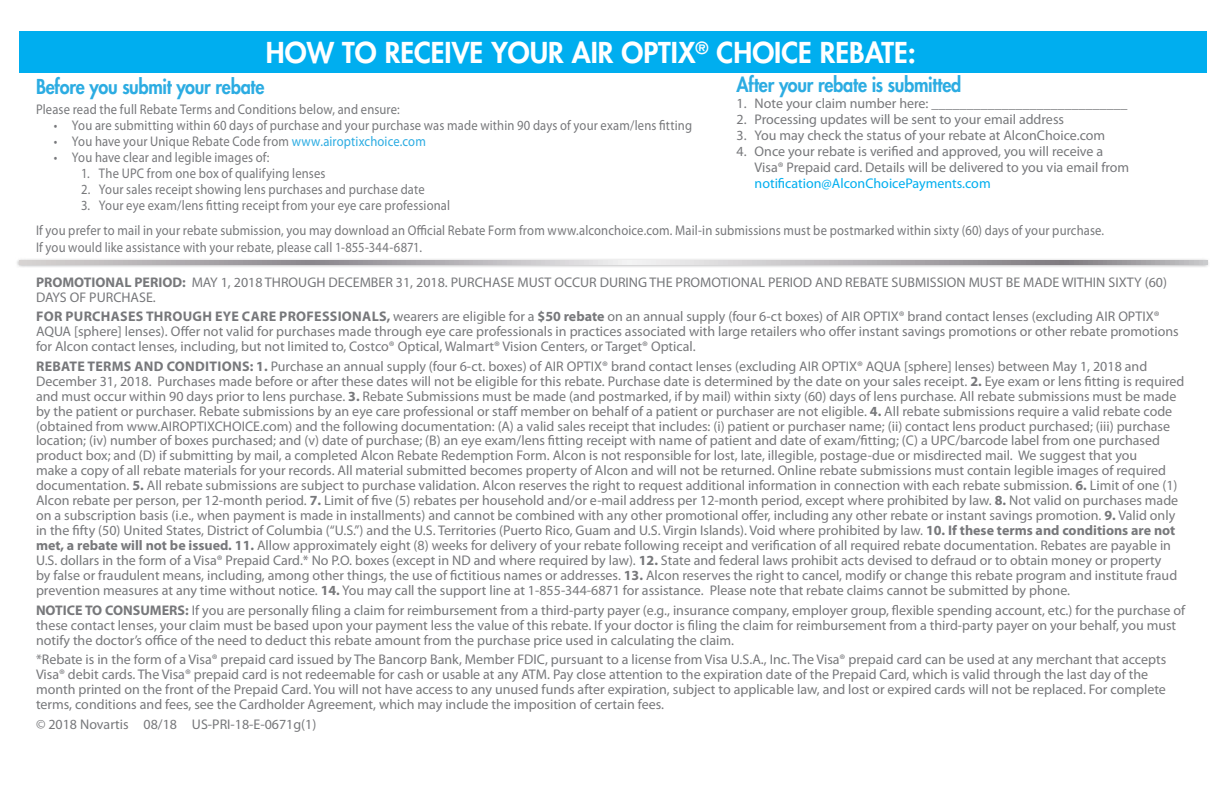
<style>
.page{position:relative;width:1224px;height:792px;background:#fff}
.page>*{position:absolute;margin:0;border:0;box-sizing:border-box;transform-origin:0 0}
.t1{font:800 28px "Futura Std";color:#fff}
.t2{font:800 20px "Futura Std";letter-spacing:-.015em;color:#2cace2;scale:.9 1}
.t3{font:14px/15px "Myriad Pro";color:#77787b}
.t4{font:14px/25.2px "Myriad Pro";color:#77787b;scale:.9 1}
.t5{font:14px "Myriad Pro";color:#00aeef}
.s1{color:#2cace2}
.s2{font-weight:700}
</style>
<div class="page">
<div style="left:19px;top:31px;width:1188px;height:42px;background:#00aeef"></div>
<div style="left:16px;top:257px;width:1195px;height:11px;background:#77787b;opacity:.75"></div>
<svg style="left:19px;top:261px;width:1188px;height:4px;background:#b5b2b6"></svg>
<h1 class="t1" style="left:266px;top:35px;width:651px">HOW TO RECEIVE YOUR AIR OPTIX<sup>®</sup> CHOICE REBATE:</h1>
<h2 class="t2" style="left:737px;top:72px;width:251px">After your rebate is submitted</h2>
<p class="t3" style="left:737px;top:96px;width:392px">1. Note your claim number here: ____________________________</p>
<p class="t3" style="left:737px;top:112px;width:329px">2. Processing updates will be sent to your email address</p>
<p class="t3" style="left:737px;top:128px;width:370px">3. You may check the status of your rebate at AlconChoice.com</p>
<p class="t3" style="left:755px;top:143px;width:376px;line-height:16px;text-indent:-18px">4. Once your rebate is verified and approved, you will receive a<br>Visa® Prepaid card. Details will be delivered to you via email from</p>
<p class="t5" style="left:755px;top:175px;width:238px">notification@AlconChoicePayments.com</p>
<h2 class="t2" style="left:36px;top:74px;width:255px">Before you submit your rebate</h2>
<p class="t4" style="left:36px;top:96px;width:406px">Please read the full Rebate Terms and Conditions below, and ensure:</p>
<p class="t4" style="left:54px;top:112px;width:710px">• You are submitting within 60 days of purchase and your purchase was made within 90 days of your exam/lens fitting</p>
<p class="t4" style="left:54px;top:128px;width:415px">• You have your Unique Rebate Code from <span class="s1">www.airoptixchoice.com</span></p>
<p class="t4" style="left:54px;top:144px;width:241px">• You have clear and legible images of:</p>
<p class="t4" style="left:81px;top:160px;width:273px">1. The UPC from one box of qualifying lenses</p>
<p class="t4" style="left:81px;top:176px;width:383px">2. Your sales receipt showing lens purchases and purchase date</p>
<p class="t4" style="left:36px;top:192px;width:1188px;text-indent:45px">3. Your eye exam/lens fitting receipt from your eye care professional<br>If you prefer to mail in your rebate submission, you may download an Official Rebate Form from www.alconchoice.com. Mail-in submissions must be postmarked within sixty (60) days of your purchase.</p>
<p class="t4" style="left:36px;top:234px;width:430px">If you would like assistance with your rebate, please call 1-855-344-6871.</p>
<p class="t3" style="left:36px;top:274px;width:1133px"><span class="s2">PROMOTIONAL PERIOD:</span> MAY 1, 2018 THROUGH DECEMBER 31, 2018. PURCHASE MUST OCCUR DURING THE PROMOTIONAL PERIOD AND REBATE SUBMISSION MUST BE MADE WITHIN SIXTY (60)<br>DAYS OF PURCHASE.</p>
<p class="t3" style="left:36px;top:309px;width:1144px"><span class="s2">FOR PURCHASES THROUGH EYE CARE PROFESSIONALS,</span> wearers are eligible for a <span class="s2">$50 rebate</span> on an annual supply (four 6-ct boxes) of AIR OPTIX® brand contact lenses (excluding AIR OPTIX®<br>AQUA [sphere] lenses). Offer not valid for purchases made through eye care professionals in practices associated with large retailers who offer instant savings promotions or other rebate promotions for Alcon contact lenses, including, but not limited to, Costco® Optical, Walmart® Vision Centers, or Target® Optical.</p>
<p class="t3" style="left:36px;top:358px;width:1150px"><span class="s2">REBATE TERMS AND CONDITIONS: 1.</span> Purchase an annual supply (four 6-ct. boxes) of AIR OPTIX® brand contact lenses (excluding AIR OPTIX® AQUA [sphere] lenses) between May 1, 2018 and December 31, 2018. Purchases made before or after these dates will not be eligible for this rebate. Purchase date is determined by the date on your sales receipt. <span class="s2">2.</span> Eye exam or lens fitting is required and must occur within 90 days prior to lens purchase. <span class="s2">3.</span> Rebate Submissions must be made (and postmarked, if by mail) within sixty (60) days of lens purchase. All rebate submissions must be made by the patient or purchaser. Rebate submissions by an eye care professional or staff member on behalf of a patient or purchaser are not eligible. <span class="s2">4.</span> All rebate submissions require a valid rebate code (obtained from www.AIROPTIXCHOICE.com) and the following documentation: (A) a valid sales receipt that includes: (i) patient or purchaser name; (ii) contact lens product purchased; (iii) purchase location; (iv) number of boxes purchased; and (v) date of purchase; (B) an eye exam/lens fitting receipt with name of patient and date of exam/fitting; (C) a UPC/barcode label from one purchased product box; and (D) if submitting by mail, a completed Alcon Rebate Redemption Form. Alcon is not responsible for lost, late, illegible, postage-due or misdirected mail. We suggest that you<br>make a copy of all rebate materials for your records. All material submitted becomes property of Alcon and will not be returned. Online rebate submissions must contain legible images of required documentation. <span class="s2">5.</span> All rebate submissions are subject to purchase validation. Alcon reserves the right to request additional information in connection with each rebate submission. <span class="s2">6.</span> Limit of one (1)<br>Alcon rebate per person, per 12-month period. <span class="s2">7.</span> Limit of five (5) rebates per household and/or e-mail address per 12-month period, except where prohibited by law. <span class="s2">8.</span> Not valid on purchases made on a subscription basis (i.e., when payment is made in installments) and cannot be combined with any other promotional offer, including any other rebate or instant savings promotion. <span class="s2">9.</span> Valid only in the fifty (50) United States, District of Columbia (“U.S.”) and the U.S. Territories (Puerto Rico, Guam and U.S. Virgin Islands). Void where prohibited by law. <span class="s2">10. If these terms and conditions are not met, a rebate will not be issued. 11.</span> Allow approximately eight (8) weeks for delivery of your rebate following receipt and verification of all required rebate documentation. Rebates are payable in U.S. dollars in the form of a Visa® Prepaid Card.* No P.O. boxes (except in ND and where required by law). <span class="s2">12.</span> State and federal laws prohibit acts devised to defraud or to obtain money or property<br>by false or fraudulent means, including, among other things, the use of fictitious names or addresses. <span class="s2">13.</span> Alcon reserves the right to cancel, modify or change this rebate program and institute fraud prevention measures at any time without notice. <span class="s2">14.</span> You may call the support line at 1-855-344-6871 for assistance. Please note that rebate claims cannot be submitted by phone.</p>
<p class="t3" style="left:36px;top:603px;width:1151px"><span class="s2">NOTICE TO CONSUMERS:</span> If you are personally filing a claim for reimbursement from a third-party payer (e.g., insurance company, employer group, flexible spending account, etc.) for the purchase of these contact lenses, your claim must be based upon your payment less the value of this rebate. If your doctor is filing the claim for reimbursement from a third-party payer on your behalf, you must notify the doctor’s office of the need to deduct this rebate amount from the purchase price used in calculating the claim.</p>
<p class="t3" style="left:36px;top:652px;width:1132px">*Rebate is in the form of a Visa® prepaid card issued by The Bancorp Bank, Member FDIC, pursuant to a license from Visa U.S.A., Inc. The Visa® prepaid card can be used at any merchant that accepts Visa® debit cards. The Visa® prepaid card is not redeemable for cash or usable at any ATM. Pay close attention to the expiration date of the Prepaid Card, which is valid through the last day of the month printed on the front of the Prepaid Card. You will not have access to any unused funds after expiration, subject to applicable law, and lost or expired cards will not be replaced. For complete terms, conditions and fees, see the Cardholder Agreement, which may include the imposition of certain fees.</p>
<p class="t3" style="left:36px;top:716px;width:282px">© 2018 Novartis 08/18 US-PRI-18-E-0671g(1)</p>
</div>
